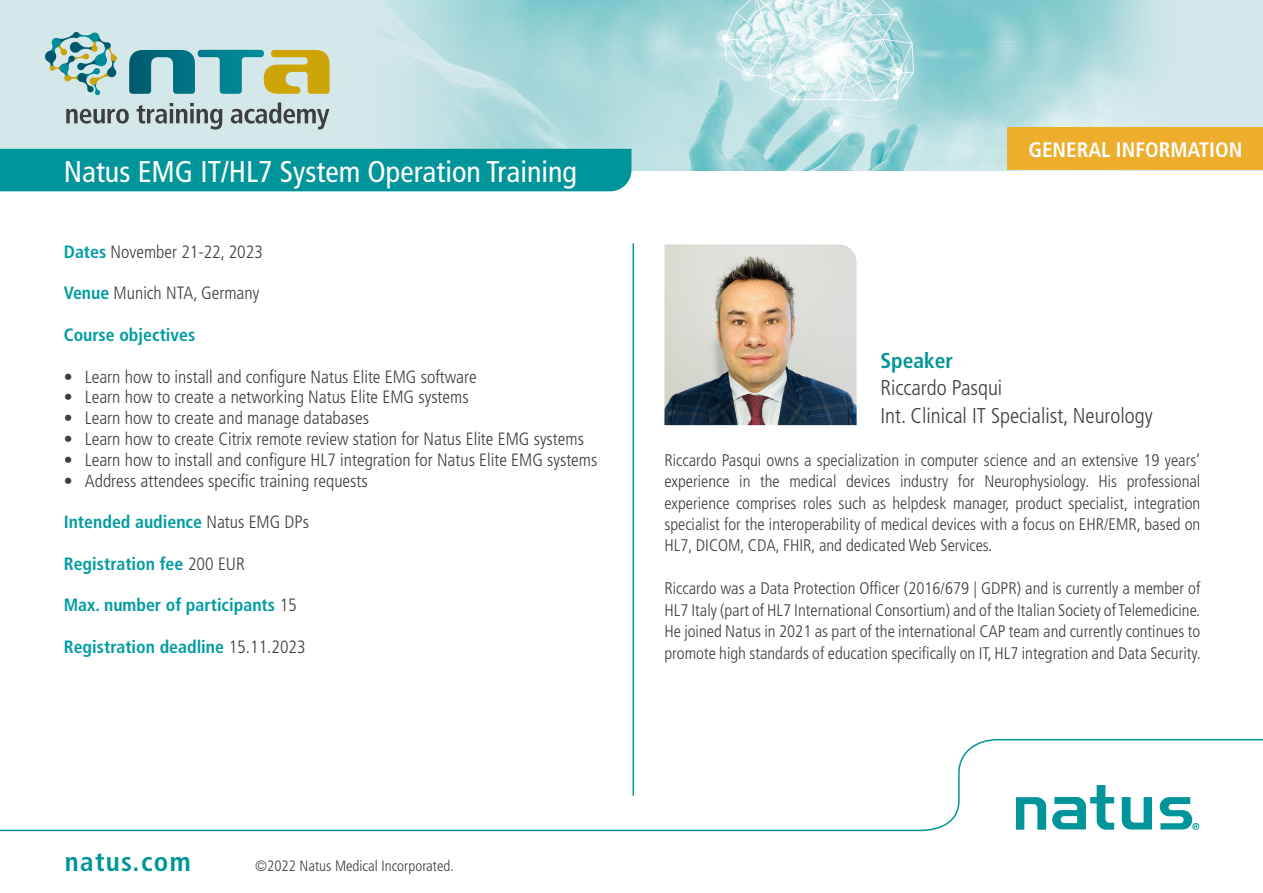
<style>
.page{position:relative;width:1263px;height:893px;background:#fff}
.page>*{position:absolute;margin:0;border:0;box-sizing:border-box;transform-origin:0 0}
.t1{font:condensed 30px "Frutiger LT Std";color:#fff}
.t2{font:700 condensed 27px "Frutiger LT Std";letter-spacing:.05em;color:#00959a}
.t3{font:300 condensed 21.45px/27.6px "Frutiger LT Std";color:#3e3e3f}
.t4{font:700 condensed 21.45px "Frutiger LT Std";color:#00959a}
.t5{font:700 condensed 21px "Frutiger LT Std";color:#fff}
.t6{font:300 condensed 17.85px "Frutiger LT Std";color:#3e3e3f}
.t7{font:700 condensed 17.85px "Frutiger LT Std";color:#009ca3}
.t8{font:300 condensed 16.8px/21.5px "Frutiger LT Std";color:#3e3e3f}
.t9{font:300 condensed 15px "Frutiger LT Std";color:#3e3e3f}
.s1{font-weight:700;color:#009ca3}
.s2{font-weight:300;color:#3e3e3f}
</style>
<div class="page">
<div style="left:0;top:0;width:1263px;height:170px;background:#d4e8ea"></div>
<img style="left:376px;top:0;width:823px;height:170px">
<svg style="left:66px;top:102px;width:263px;height:27px"></svg>
<svg style="left:129px;top:50px;width:201px;height:44px"></svg>
<svg style="left:45px;top:32px;width:72px;height:63px"></svg>
<svg style="left:0;top:738px;width:1263px;height:94px"></svg>
<svg style="left:1016px;top:797px;width:30px;height:33px"></svg>
<svg style="left:1122px;top:797px;width:30px;height:32px"></svg>
<svg style="left:1052px;top:785px;width:62px;height:45px"></svg>
<svg style="left:1160px;top:797px;width:39px;height:33px"></svg>
<div style="left:0;top:149px;width:631px;height:42px;background:#00959a"></div>
<div style="left:1008px;top:128px;width:255px;height:42px;background:#edad2d"></div>
<hr style="left:632px;top:243px;width:2px;height:553px;background:#00959a">
<img style="left:664px;top:244px;width:193px;height:181px">
<p class="t1" style="left:64px;top:154px;width:515px">Natus EMG IT/HL7 System Operation Training</p>
<p class="t6" style="left:64px;top:242px;width:201px"><span class="s1">Dates</span> November 21-22, 2023</p>
<p class="t6" style="left:64px;top:283px;width:197px"><span class="s1">Venue</span> Munich NTA, Germany</p>
<p class="t7" style="left:64px;top:324px;width:133px">Course objectives</p>
<p class="t6" style="left:64px;top:366px;width:414px">• Learn how to install and configure Natus Elite EMG software</p>
<p class="t6" style="left:64px;top:387px;width:406px">• Learn how to create a networking Natus Elite EMG systems</p>
<p class="t6" style="left:64px;top:408px;width:307px">• Learn how to create and manage databases</p>
<p class="t6" style="left:64px;top:429px;width:522px">• Learn how to create Citrix remote review station for Natus Elite EMG systems</p>
<p class="t6" style="left:64px;top:449px;width:535px">• Learn how to install and configure HL7 integration for Natus Elite EMG systems</p>
<p class="t6" style="left:64px;top:470px;width:305px">• Address attendees specific training requests</p>
<p class="t7" style="left:64px;top:511px;width:247px">Intended audience <span class="s2">Natus EMG DPs</span></p>
<p class="t7" style="left:64px;top:553px;width:183px">Registration fee <span class="s2">200 EUR</span></p>
<p class="t7" style="left:64px;top:595px;width:235px">Max. number of participants <span class="s2">15</span></p>
<p class="t7" style="left:64px;top:636px;width:243px">Registration deadline <span class="s2">15.11.2023</span></p>
<p class="t5" style="left:1028px;top:137px;width:215px">GENERAL INFORMATION</p>
<p class="t4" style="left:880px;top:348px;width:74px">Speaker</p>
<p class="t3" style="left:880px;top:374px;width:274px">Riccardo Pasqui<br>Int. Clinical IT Specialist, Neurology</p>
<p class="t8" style="left:664px;top:449px;width:537px;text-align:justify">Riccardo Pasqui owns a specialization in computer science and an extensive 19 years’ experience in the medical devices industry for Neurophysiology. His professional experience comprises roles such as helpdesk manager, product specialist, integration specialist for the interoperability of medical devices with a focus on EHR/EMR, based on HL7, DICOM, CDA, FHIR, and dedicated Web Services.</p>
<p class="t8" style="left:664px;top:578px;width:537px">Riccardo was a Data Protection Officer (2016/679 | GDPR) and is currently a member of<br>HL7 Italy (part of HL7 International Consortium) and of the Italian Society of Telemedicine.</p>
<p class="t8" style="left:664px;top:621px;width:538px">He joined Natus in 2021 as part of the international CAP team and currently continues to promote high standards of education specifically on IT, HL7 integration and Data Security.</p>
<h2 class="t2" style="left:65px;top:846px;width:127px">natus.com</h2>
<p class="t9" style="left:255px;top:857px;width:200px">©2022 Natus Medical Incorporated.</p>
</div>
